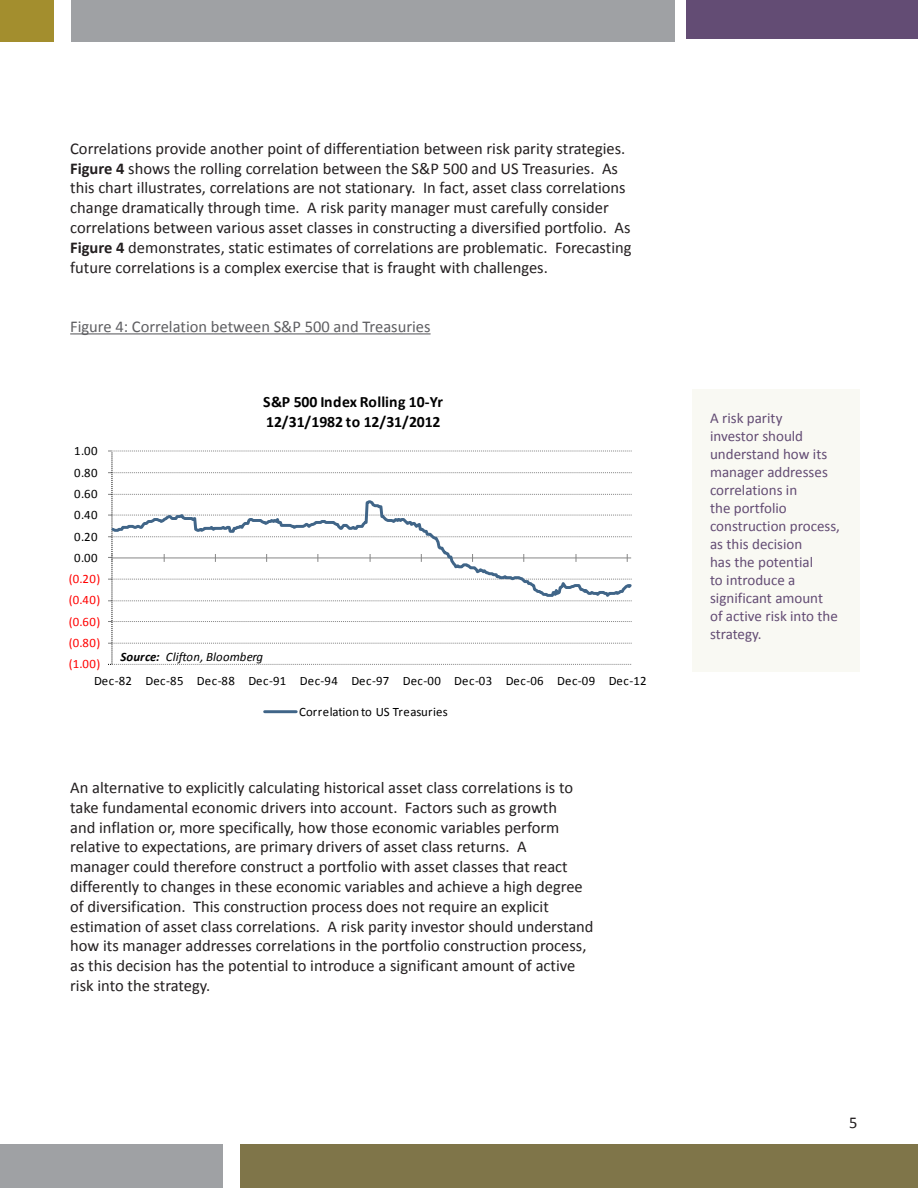
<style>
.page{position:relative;width:918px;height:1188px;background:#fff}
.page>*{position:absolute;margin:0;border:0;box-sizing:border-box;transform-origin:0 0}
.t1{font:16.5px/19.8px "Calibri";color:#231f20}
.t2{font:16.5px "Calibri";color:#5f5f62}
.t3{font:700 15.75px/19.6px "Calibri";letter-spacing:-.005em;color:#000}
.t4{font:15px/18px "Calibri";color:#634c74}
.t5{font:12.75px "Calibri";letter-spacing:.03em;color:#000}
.t6{font:12.75px "Calibri";letter-spacing:.03em;color:#f00}
.t7{font:12.75px "Calibri";letter-spacing:.005em;color:#000}
.t8{font:italic 12.75px "Calibri";color:#000}
.s1{font-weight:700}
</style>
<div class="page">
<svg style="left:108px;top:451px;width:524px;height:214px"></svg>
<hr style="left:265px;top:710px;width:31px;height:3px;background:#406588">
<div style="left:692px;top:389px;width:168px;height:283px;background:#f9f9f3"></div>
<hr style="left:70px;top:333px;width:361px;height:1px;background:#5f5f62">
<div style="left:0;top:1145px;width:222px;height:43px;background:#9fa1a4"></div>
<div style="left:241px;top:1145px;width:677px;height:43px;background:#7f7549"></div>
<div style="left:0;top:0;width:54px;height:41px;background:#a38e2e"></div>
<div style="left:687px;top:0;width:231px;height:39px;background:#634c74"></div>
<div style="left:71px;top:0;width:604px;height:41px;background:#9fa1a4"></div>
<p class="t1" style="left:70px;top:139px;width:563px">Correlations provide another point of differentiation between risk parity strategies.<br><span class="s1">Figure 4</span> shows the rolling correlation between the S&amp;P 500 and US Treasuries. As this chart illustrates, correlations are not stationary. In fact, asset class correlations change dramatically through time. A risk parity manager must carefully consider correlations between various asset classes in constructing a diversified portfolio. As <span class="s1">Figure 4</span> demonstrates, static estimates of correlations are problematic. Forecasting future correlations is a complex exercise that is fraught with challenges.</p>
<p class="t2" style="left:70px;top:316px;width:362px">Figure 4: Correlation between S&amp;P 500 and Treasuries</p>
<p class="t5" style="left:74px;top:443px;width:25px">1.00</p>
<p class="t5" style="left:74px;top:464px;width:25px">0.80</p>
<p class="t5" style="left:74px;top:486px;width:25px">0.60</p>
<p class="t5" style="left:74px;top:507px;width:25px">0.40</p>
<p class="t5" style="left:74px;top:528px;width:25px">0.20</p>
<p class="t5" style="left:74px;top:550px;width:25px">0.00</p>
<p class="t6" style="left:69px;top:571px;width:33px">(0.20)</p>
<p class="t6" style="left:69px;top:592px;width:33px">(0.40)</p>
<p class="t6" style="left:69px;top:613px;width:33px">(0.60)</p>
<p class="t6" style="left:69px;top:635px;width:33px">(0.80)</p>
<p class="t6" style="left:69px;top:656px;width:33px">(1.00)</p>
<p class="t3" style="left:263px;top:392px;width:181px">S&amp;P 500 Index Rolling 10-Yr<br>12/31/1982 to 12/31/2012</p>
<p class="t8" style="left:121px;top:648px;width:144px"><span class="s1">Source:</span> Clifton, Bloomberg</p>
<p class="t5" style="left:94px;top:673px;width:554px">Dec-82 Dec-85 Dec-88 Dec-91 Dec-94 Dec-97 Dec-00 Dec-03 Dec-06 Dec-09 Dec-12</p>
<p class="t7" style="left:299px;top:704px;width:150px">Correlation to US Treasuries</p>
<p class="t1" style="left:70px;top:778px;width:525px">An alternative to explicitly calculating historical asset class correlations is to take fundamental economic drivers into account. Factors such as growth<br>and inflation or, more specifically, how those economic variables perform relative to expectations, are primary drivers of asset class returns. A<br>manager could therefore construct a portfolio with asset classes that react differently to changes in these economic variables and achieve a high degree of diversification. This construction process does not require an explicit estimation of asset class correlations. A risk parity investor should understand how its manager addresses correlations in the portfolio construction process, as this decision has the potential to introduce a significant amount of active risk into the strategy.</p>
<p class="t4" style="left:710px;top:410px;width:131px">A risk parity<br>investor should understand how its manager addresses correlations in<br>the portfolio construction process, as this decision<br>has the potential<br>to introduce a significant amount<br>of active risk into the strategy.</p>
<p class="t1" style="left:849px;top:1113px;width:10px">5</p>
</div>
